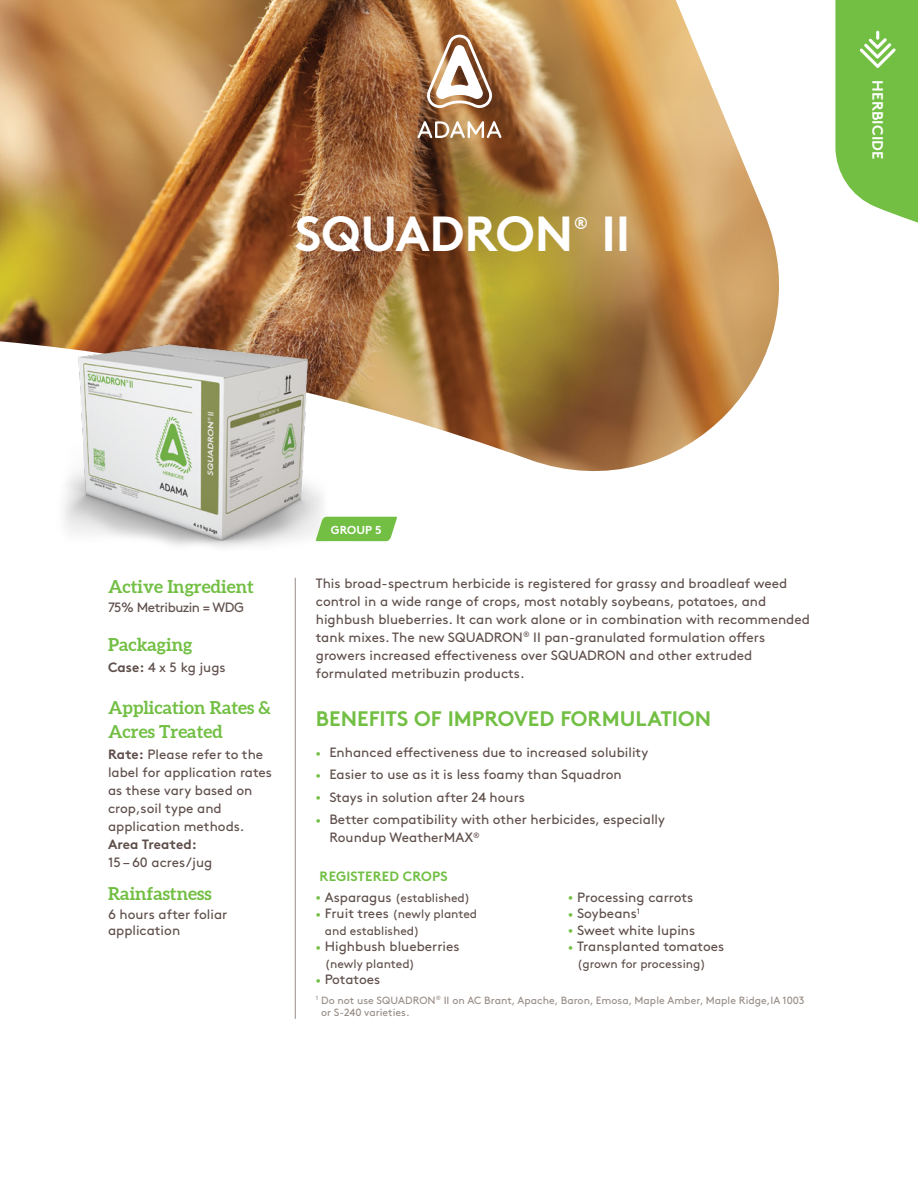
<style>
.page{position:relative;width:918px;height:1188px;background:#fff}
.page>*{position:absolute;margin:0;border:0;box-sizing:border-box;transform-origin:0 0}
.t1{font:700 49.2px "Brown Pro";letter-spacing:-.005em;color:#fff}
.t2{font:700 21px "Brown Pro";color:#72bf44}
.t3{font:700 18px/24px "Aleo";color:#72bf44}
.t4{font:700 17.25px "Brown Pro";color:#fff}
.t5{font:700 15px "Brown Pro";letter-spacing:.01em;color:#fff}
.t6{font:13.5px/18px "Brown Pro";color:#5f4f4b}
.t7{font:13.5px "Brown Pro";letter-spacing:-.035em;color:#5f4f4b}
.t8{font:700 13.5px "Brown Pro";letter-spacing:.01em;color:#72bf44}
.t9{font:700 13.5px "Brown Pro";color:#5f4f4b}
.t10{font:12px/16.5px "Brown Pro";color:#5f4f4b}
.t11{font:700 11.55px "Brown Pro";letter-spacing:.01em;color:#fff}
.t12{font:10.5px/12.6px "Brown Pro";color:#978d87}
.s1{font-weight:700}
.s2{font-size:9px;color:#72bf44}
.s3{font-size:13.5px}
</style>
<div class="page">
<img style="left:0;top:0;width:779px;height:472px">
<img style="left:53px;top:305px;width:281px;height:281px">
<svg style="left:426px;top:35px;width:67px;height:73px"></svg>
<svg style="left:417px;top:121px;width:85px;height:17px"></svg>
<svg style="left:835px;top:0;width:83px;height:223px;background:#82c659"></svg>
<hr style="left:295px;top:578px;width:1px;height:441px;background:#978d87">
<svg style="left:316px;top:517px;width:81px;height:24px"></svg>
<div style="left:323px;top:522px;width:67px;height:16px;background:#72bf44"></div>
<h1 class="t1" style="left:295px;top:194px;width:279px">SQUADRON</h1>
<p class="t4" style="left:574px;top:209px;width:16px">®</p>
<h1 class="t1" style="left:602px;top:194px;width:30px">II</h1>
<p class="t5" style="left:890px;top:80px;width:81px;rotate:90deg">HERBICIDE</p>
<h3 class="t3" style="left:108px;top:575px;width:147px">Active Ingredient</h3>
<p class="t7" style="left:108px;top:597px;width:138px">75% Metribuzin = WDG</p>
<h3 class="t3" style="left:108px;top:634px;width:86px">Packaging</h3>
<p class="t6" style="left:108px;top:657px;width:119px"><span class="s1">Case:</span> 4 x 5 kg jugs</p>
<h3 class="t3" style="left:108px;top:697px;width:165px">Application Rates &amp;<br>Acres Treated</h3>
<p class="t6" style="left:108px;top:744px;width:166px"><span class="s1">Rate:</span> Please refer to the label for application rates as these vary based on crop,soil type and application methods.</p>
<p class="t9" style="left:108px;top:834px;width:90px">Area Treated:</p>
<p class="t6" style="left:108px;top:852px;width:106px">15 – 60 acres/jug</p>
<h3 class="t3" style="left:108px;top:883px;width:105px">Rainfastness</h3>
<p class="t6" style="left:108px;top:905px;width:121px;line-height:15.8px">6 hours after foliar application</p>
<p class="t11" style="left:331px;top:520px;width:52px">GROUP 5</p>
<p class="t6" style="left:316px;top:573px;width:496px">This broad-spectrum herbicide is registered for grassy and broadleaf weed control in a wide range of crops, most notably soybeans, potatoes, and highbush blueberries. It can work alone or in combination with recommended tank mixes. The new SQUADRON<sup>®</sup> II pan-granulated formulation offers growers increased effectiveness over SQUADRON and other extruded formulated metribuzin products.</p>
<h2 class="t2" style="left:316px;top:701px;width:397px">BENEFITS OF IMPROVED FORMULATION</h2>
<p class="t6" style="left:316px;top:742px;width:334px"><span class="s2">•</span> Enhanced effectiveness due to increased solubility</p>
<p class="t6" style="left:316px;top:765px;width:308px"><span class="s2">•</span> Easier to use as it is less foamy than Squadron</p>
<p class="t6" style="left:316px;top:787px;width:211px"><span class="s2">•</span> Stays in solution after 24 hours</p>
<p class="t6" style="left:329px;top:809px;width:337px;text-indent:-14px"><span class="s2">•</span> Better compatibility with other herbicides, especially<br>Roundup WeatherMAX<sup>®</sup></p>
<p class="t8" style="left:320px;top:865px;width:130px">REGISTERED CROPS</p>
<p class="t10" style="left:316px;top:888px;width:156px"><span class="s2">•</span> <span class="s3">Asparagus</span> (established)</p>
<p class="t10" style="left:325px;top:905px;width:154px;text-indent:-9px"><span class="s2">•</span> <span class="s3">Fruit trees</span> (newly planted and established)</p>
<p class="t6" style="left:316px;top:937px;width:145px"><span class="s2">•</span> Highbush blueberries</p>
<p class="t10" style="left:325px;top:954px;width:92px">(newly planted)</p>
<p class="t6" style="left:316px;top:970px;width:66px"><span class="s2">•</span> Potatoes</p>
<p class="t6" style="left:568px;top:887px;width:127px"><span class="s2">•</span> Processing carrots</p>
<p class="t6" style="left:568px;top:904px;width:73px"><span class="s2">•</span> Soybeans<sup>1</sup></p>
<p class="t6" style="left:568px;top:920px;width:129px"><span class="s2">•</span> Sweet white lupins</p>
<p class="t6" style="left:568px;top:937px;width:158px"><span class="s2">•</span> Transplanted tomatoes</p>
<p class="t10" style="left:577px;top:954px;width:130px">(grown for processing)</p>
<p class="t12" style="left:321px;top:993px;width:485px;text-indent:-5px"><sup>1</sup> Do not use SQUADRON<sup>®</sup> II on AC Brant, Apache, Baron, Emosa, Maple Amber, Maple Ridge,IA 1003 or S-240 varieties.</p>
</div>
